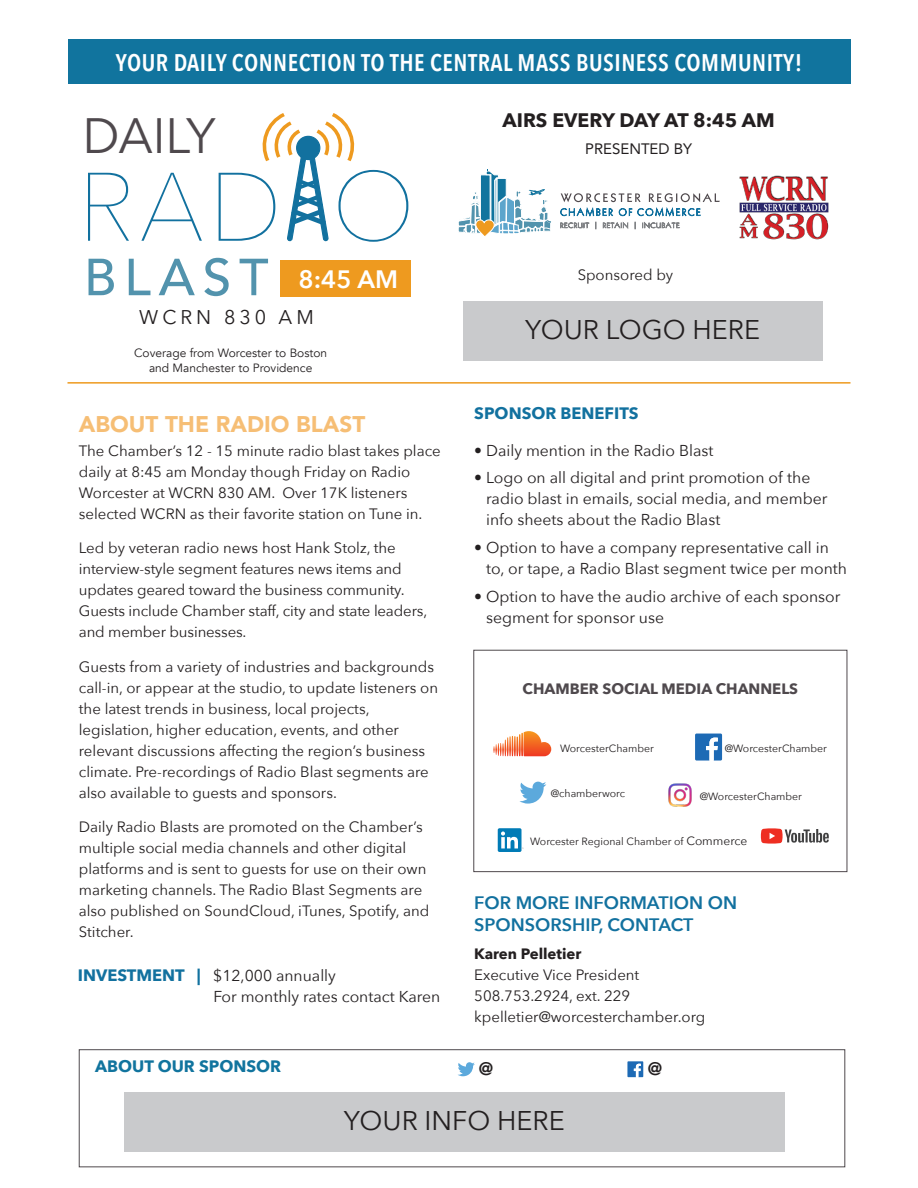
<style>
.page{position:relative;width:918px;height:1188px;background:#fff}
.page>*{position:absolute;margin:0;border:0;box-sizing:border-box;transform-origin:0 0}
.t1{font:200 96px "Avenir Next";color:#12719f}
.t2{font:500 51.6px "Avenir";letter-spacing:.15em;color:#5293ad}
.t3{font:49.2px "Avenir Next";letter-spacing:-.01em;color:#4f494d}
.t4{font:27px "Avenir Next";color:#231f20}
.t5{font:600 24.9px "Avenir Next";color:#fff}
.t6{font:600 24px "Avenir Next Condensed";letter-spacing:.02em;color:#fff}
.t7{font:900 22.5px "Avenir";color:#f6be75}
.t8{font:19.65px "Avenir Next";letter-spacing:.2em;color:#231f20}
.t9{font:700 19.5px "Avenir Next";color:#231f20}
.t10{font:600 18px "Avenir Next";color:#12719f}
.t11{font:800 18px "Avenir";color:#231f20}
.bt{font:700 16.5px "Avenir Next";color:#12719f}
.t12{font:700 16.5px "Avenir Next";color:#11749e}
.bullets{font:15.75px/21px "Avenir Next";color:#231f20}
.bt-2{font:15.75px "Avenir Next";color:#231f20}
.body_copy{font:15px/21px "Avenir Next";color:#231f20}
.bt-3{font:700 15px "Avenir Next";color:#4f494d}
.t13{font:15px "Avenir";color:#231f20}
.t14{font:12px "Avenir";color:#231f20}
.t15{font:10.5px "Avenir Next";color:#231f20}
.s1{font-weight:700;font-size:16.5px;color:#12719f}
.s2{font-size:12px}
.s3{font-weight:700}
</style>
<div class="page">
<div style="left:68px;top:39px;width:783px;height:44px;background:#11749e"></div>
<div style="left:280px;top:260px;width:130px;height:36px;background:#ee9a1f"></div>
<svg style="left:262px;top:113px;width:93px;height:128px"></svg>
<img style="left:739px;top:175px;width:90px;height:65px">
<hr style="left:68px;top:382px;width:782px;height:2px;background:#ee9a1f">
<img style="left:668px;top:783px;width:24px;height:24px">
<div style="left:498px;top:828px;width:24px;height:24px;background:#007bb6;border-radius:2px"></div>
<svg style="left:501px;top:832px;width:23px;height:17px"></svg>
<svg style="left:560px;top:193px;width:160px;height:36px"></svg>
<svg style="left:458px;top:170px;width:93px;height:66px"></svg>
<svg style="left:695px;top:734px;width:27px;height:27px"></svg>
<svg style="left:519px;top:782px;width:27px;height:22px"></svg>
<svg style="left:493px;top:731px;width:58px;height:25px"></svg>
<div style="left:463px;top:302px;width:359px;height:59px;background:#c9cacc"></div>
<div style="left:474px;top:650px;width:373px;height:222px;border:1px solid #4f494d"></div>
<svg style="left:761px;top:828px;width:68px;height:16px"></svg>
<div style="left:79px;top:1049px;width:766px;height:118px;border:1px solid #4f494d"></div>
<div style="left:124px;top:1093px;width:660px;height:59px;background:#c9cacc"></div>
<svg style="left:458px;top:1062px;width:17px;height:14px"></svg>
<svg style="left:627px;top:1061px;width:16px;height:16px"></svg>
<p class="t6" style="left:116px;top:41px;width:688px">YOUR DAILY CONNECTION TO THE CENTRAL MASS BUSINESS COMMUNITY!</p>
<p class="t3" style="left:82px;top:94px;width:135px">DAILY</p>
<p class="t1" style="left:332px;top:125px;width:85px">O</p>
<p class="t5" style="left:299px;top:258px;width:101px">8:45 AM</p>
<p class="t8" style="left:139px;top:300px;width:176px">WCRN 830 AM</p>
<p class="t1" style="left:78px;top:126px;width:206px">RAD</p>
<p class="t2" style="left:84px;top:233px;width:186px">BLAST</p>
<p class="t14" style="left:134px;top:346px;width:195px">Coverage from Worcester to Boston</p>
<p class="t14" style="left:149px;top:360px;width:165px">and Manchester to Providence</p>
<p class="t7" style="left:79px;top:410px;width:288px">ABOUT THE RADIO BLAST</p>
<p class="body_copy" style="left:79px;top:439px;width:363px">The Chamber’s 12 - 15 minute radio blast takes place daily at 8:45 am Monday though Friday on Radio Worcester at WCRN 830 AM. Over 17K listeners selected WCRN as their favorite station on Tune in.</p>
<p class="body_copy" style="left:79px;top:537px;width:350px">Led by veteran radio news host Hank Stolz, the interview-style segment features news items and updates geared toward the business community.<br>Guests include Chamber staff, city and state leaders, and member businesses.</p>
<p class="body_copy" style="left:79px;top:655px;width:361px">Guests from a variety of industries and backgrounds call-in, or appear at the studio, to update listeners on the latest trends in business, local projects, legislation, higher education, events, and other relevant discussions affecting the region’s business climate. Pre-recordings of Radio Blast segments are also available to guests and sponsors.</p>
<p class="body_copy" style="left:79px;top:816px;width:352px">Daily Radio Blasts are promoted on the Chamber’s multiple social media channels and other digital platforms and is sent to guests for use on their own marketing channels. The Radio Blast Segments are also published on SoundCloud, iTunes, Spotify, and Stitcher.</p>
<p class="bt-2" style="left:78px;top:962px;width:260px"><span class="s1">INVESTMENT |</span> $12,000 annually</p>
<p class="bt-2" style="left:213px;top:983px;width:228px">For monthly rates contact Karen</p>
<p class="t12" style="left:95px;top:1052px;width:187px">ABOUT OUR SPONSOR</p>
<p class="t9" style="left:503px;top:103px;width:274px">AIRS EVERY DAY AT 8:45 AM</p>
<p class="t13" style="left:585px;top:140px;width:109px">PRESENTED BY</p>
<p class="body_copy" style="left:578px;top:263px;width:97px">Sponsored by</p>
<p class="t4" style="left:525px;top:307px;width:236px">YOUR LOGO HERE</p>
<p class="bt" style="left:474px;top:399px;width:166px">SPONSOR BENEFITS</p>
<p class="bullets" style="left:474px;top:439px;width:241px">• Daily mention in the Radio Blast</p>
<p class="bullets" style="left:486px;top:467px;width:343px;text-indent:-12px">• Logo on all digital and print promotion of the radio blast in emails, social media, and member info sheets about the Radio Blast</p>
<p class="bullets" style="left:486px;top:536px;width:362px;text-indent:-12px">• Option to have a company representative call in to, or tape, a Radio Blast segment twice per month</p>
<p class="bullets" style="left:486px;top:585px;width:356px;text-indent:-12px">• Option to have the audio archive of each sponsor segment for sponsor use</p>
<p class="bt-3" style="left:523px;top:676px;width:277px">CHAMBER SOCIAL MEDIA CHANNELS</p>
<p class="t15" style="left:560px;top:740px;width:95px">WorcesterChamber</p>
<p class="t15" style="left:551px;top:785px;width:76px">@chamberworc</p>
<p class="t15" style="left:725px;top:740px;width:104px">@WorcesterChamber</p>
<p class="t15" style="left:700px;top:788px;width:104px">@WorcesterChamber</p>
<p class="t15" style="left:530px;top:833px;width:219px">Worcester Regional Chamber of <span class="s2">Commerce</span></p>
<p class="t10" style="left:474px;top:888px;width:264px">FOR MORE INFORMATION ON</p>
<p class="t10" style="left:474px;top:909px;width:221px">SPONSORSHIP, CONTACT</p>
<p class="body_copy" style="left:474px;top:942px;width:167px"><span class="s3">Karen Pelletier<br></span>Executive Vice President</p>
<p class="body_copy" style="left:474px;top:984px;width:157px">508.753.2924, ext. 229</p>
<p class="body_copy" style="left:474px;top:1005px;width:233px">kpelletier@worcesterchamber.org</p>
<p class="t11" style="left:479px;top:1058px;width:16px">@</p>
<p class="t11" style="left:648px;top:1058px;width:16px">@</p>
<p class="t4" style="left:344px;top:1098px;width:222px">YOUR INFO HERE</p>
</div>
